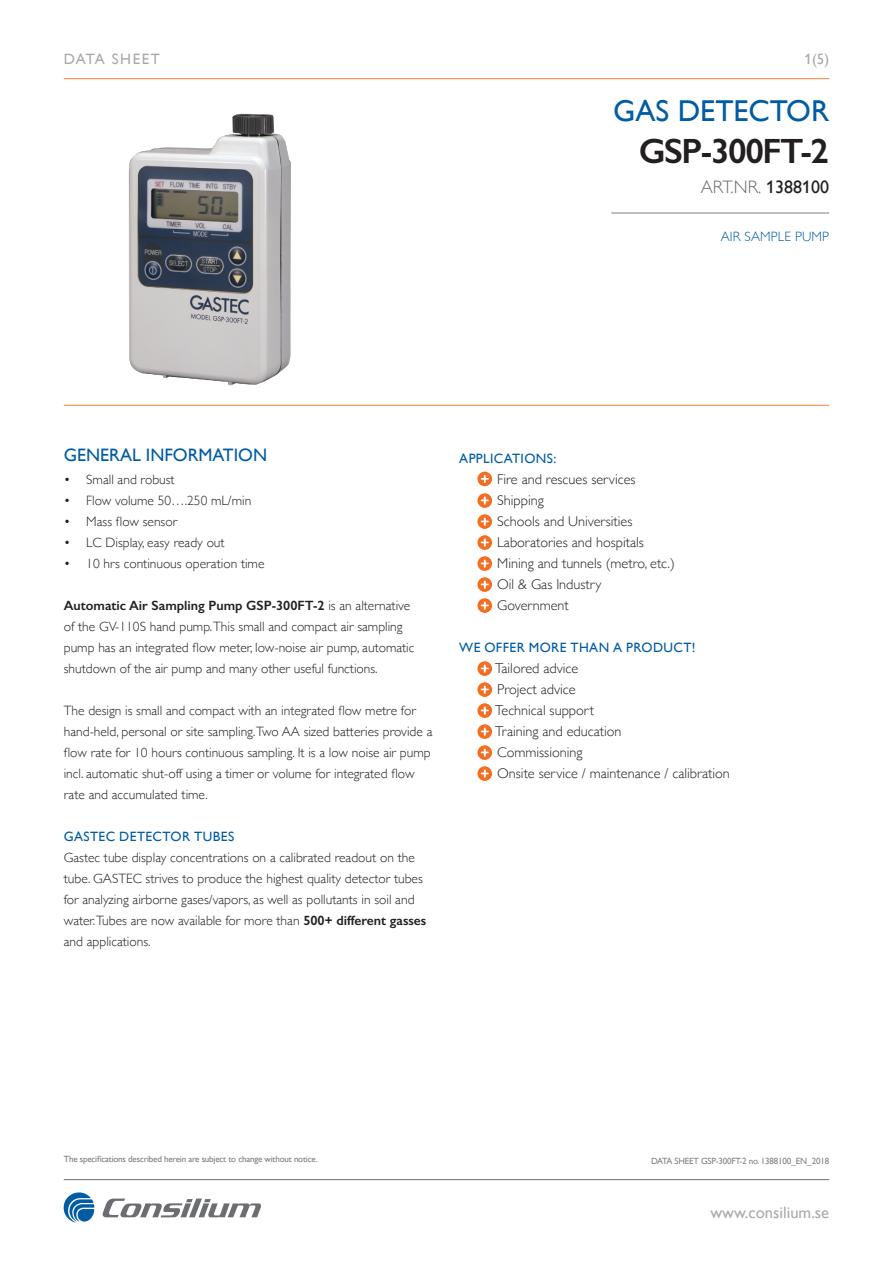
<style>
.page{position:relative;width:893px;height:1263px;background:#fff}
.page>*{position:absolute;margin:0;border:0;box-sizing:border-box;transform-origin:0 0}
.t1{font:600 35.25px "Gill Sans";letter-spacing:-.04em;color:#231f20}
.t2{font:30.15px "Gill Alt One";color:#015ca3}
.t3{font:18px "Gill Alt One";color:#015ca3}
.t4{font:300 18px "Gill Alt One";color:#6c6d70}
.t5{font:16.5px "Gill Alt One";color:#aaa}
.t6{font:15px "Gill Alt One";letter-spacing:.1em;color:#aaa}
.t7{font:300 14.25px "Gill Sans";color:#231f20}
.Broodtekst_GillSansL{font:300 13.5px/21px "Gill Sans";color:#231f20}
.Subkop_GillSansSemiB{font:13.5px "Gill Alt One";letter-spacing:.03em;color:#015ca3}
.t8{font:300 13.5px "Gill Alt One";letter-spacing:.01em;color:#015ca3}
.t9{font:9px "Gill Sans";letter-spacing:-.02em;color:#7a7c7f}
.t10{font:9px "Gill Sans";letter-spacing:-.02em;color:#818386}
.s1{font-weight:400;color:#231f20}
.s2{font-weight:600}
</style>
<div class="page">
<hr style="left:64px;top:78px;width:765px;height:1px;background:#f4833b">
<hr style="left:64px;top:405px;width:765px;height:1px;background:#f4833b">
<hr style="left:64px;top:1179px;width:765px;height:1px;background:#6c6d70">
<hr style="left:611px;top:213px;width:218px;height:1px;background:#818386">
<svg style="left:64px;top:1192px;width:30px;height:31px"></svg>
<svg style="left:103px;top:1198px;width:158px;height:19px"></svg>
<img style="left:63px;top:78px;width:315px;height:328px">
<svg style="left:477px;top:471px;width:16px;height:16px"></svg>
<div style="left:476px;top:470px;width:17px;height:18px;border:1px solid #fff;border-radius:50%"></div>
<svg style="left:481px;top:475px;width:8px;height:8px"></svg>
<svg style="left:477px;top:492px;width:16px;height:17px"></svg>
<div style="left:476px;top:492px;width:17px;height:17px;border:1px solid #fff;border-radius:50%"></div>
<svg style="left:481px;top:496px;width:8px;height:9px"></svg>
<svg style="left:477px;top:513px;width:16px;height:17px"></svg>
<div style="left:476px;top:513px;width:17px;height:17px;border:1px solid #fff;border-radius:50%"></div>
<svg style="left:481px;top:517px;width:8px;height:9px"></svg>
<svg style="left:477px;top:534px;width:16px;height:17px"></svg>
<div style="left:476px;top:534px;width:17px;height:17px;border:1px solid #fff;border-radius:50%"></div>
<svg style="left:481px;top:538px;width:8px;height:9px"></svg>
<svg style="left:477px;top:555px;width:16px;height:17px"></svg>
<div style="left:476px;top:555px;width:17px;height:17px;border:1px solid #fff;border-radius:50%"></div>
<svg style="left:481px;top:559px;width:8px;height:9px"></svg>
<svg style="left:477px;top:576px;width:16px;height:17px"></svg>
<div style="left:476px;top:576px;width:17px;height:17px;border:1px solid #fff;border-radius:50%"></div>
<svg style="left:481px;top:580px;width:8px;height:9px"></svg>
<svg style="left:477px;top:597px;width:16px;height:17px"></svg>
<div style="left:476px;top:597px;width:17px;height:17px;border:1px solid #fff;border-radius:50%"></div>
<svg style="left:481px;top:601px;width:8px;height:9px"></svg>
<svg style="left:477px;top:660px;width:16px;height:17px"></svg>
<div style="left:476px;top:660px;width:17px;height:17px;border:1px solid #fff;border-radius:50%"></div>
<svg style="left:481px;top:664px;width:8px;height:9px"></svg>
<svg style="left:477px;top:681px;width:16px;height:17px"></svg>
<div style="left:476px;top:681px;width:17px;height:17px;border:1px solid #fff;border-radius:50%"></div>
<svg style="left:481px;top:685px;width:8px;height:9px"></svg>
<svg style="left:477px;top:702px;width:16px;height:17px"></svg>
<div style="left:476px;top:702px;width:17px;height:17px;border:1px solid #fff;border-radius:50%"></div>
<svg style="left:481px;top:706px;width:8px;height:9px"></svg>
<svg style="left:477px;top:723px;width:16px;height:17px"></svg>
<div style="left:476px;top:723px;width:17px;height:17px;border:1px solid #fff;border-radius:50%"></div>
<svg style="left:481px;top:727px;width:8px;height:9px"></svg>
<svg style="left:477px;top:744px;width:16px;height:17px"></svg>
<div style="left:476px;top:744px;width:17px;height:17px;border:1px solid #fff;border-radius:50%"></div>
<svg style="left:481px;top:748px;width:8px;height:9px"></svg>
<svg style="left:477px;top:765px;width:16px;height:17px"></svg>
<div style="left:476px;top:765px;width:17px;height:17px;border:1px solid #fff;border-radius:50%"></div>
<svg style="left:481px;top:769px;width:8px;height:9px"></svg>
<p class="t6" style="left:64px;top:50px;width:98px">DATA SHEET</p>
<p class="t6" style="left:804px;top:50px;width:26px">1(5)</p>
<h2 class="t2" style="left:613px;top:93px;width:218px">GAS DETECTOR</h2>
<h1 class="t1" style="left:639px;top:130px;width:192px">GSP-300FT-2</h1>
<h3 class="t4" style="left:701px;top:177px;width:130px">ART.NR. <span class="s1">1388100</span></h3>
<p class="t8" style="left:721px;top:229px;width:110px">AIR SAMPLE PUMP</p>
<p class="t3" style="left:64px;top:445px;width:205px">GENERAL INFORMATION</p>
<p class="Broodtekst_GillSansL" style="left:64px;top:468px;width:112px">• Small and robust</p>
<p class="Broodtekst_GillSansL" style="left:64px;top:489px;width:189px">• Flow volume 50….250 mL/min</p>
<p class="Broodtekst_GillSansL" style="left:64px;top:510px;width:115px">• Mass flow sensor</p>
<p class="Broodtekst_GillSansL" style="left:64px;top:531px;width:162px">• LC Display, easy ready out</p>
<p class="Broodtekst_GillSansL" style="left:64px;top:552px;width:202px">• 10 hrs continuous operation time</p>
<p class="Broodtekst_GillSansL" style="left:64px;top:594px;width:352px"><span class="s2">Automatic Air Sampling Pump GSP-300FT-2</span> is an alternative of the GV-110S hand pump.This small and compact air sampling pump has an integrated flow meter, low-noise air pump, automatic shutdown of the air pump and many other useful functions.</p>
<p class="Broodtekst_GillSansL" style="left:64px;top:699px;width:370px">The design is small and compact with an integrated flow metre for hand-held, personal or site sampling.Two AA sized batteries provide a flow rate for 10 hours continuous sampling. It is a low noise air pump incl. automatic shut-off using a timer or volume for integrated flow rate and accumulated time.</p>
<p class="Subkop_GillSansSemiB" style="left:64px;top:828px;width:172px">GASTEC DETECTOR TUBES</p>
<p class="Broodtekst_GillSansL" style="left:64px;top:846px;width:364px">Gastec tube display concentrations on a calibrated readout on the tube. GASTEC strives to produce the highest quality detector tubes for analyzing airborne gases/vapors, as well as pollutants in soil and water.Tubes are now available for more than <span class="s2">500+ different gasses </span>and applications.</p>
<p class="Subkop_GillSansSemiB" style="left:459px;top:450px;width:99px">APPLICATIONS:</p>
<p class="t7" style="left:497px;top:468px;width:140px">Fire and rescues services</p>
<p class="t7" style="left:497px;top:489px;width:48px">Shipping</p>
<p class="t7" style="left:497px;top:510px;width:137px">Schools and Universities</p>
<p class="t7" style="left:497px;top:531px;width:148px">Laboratories and hospitals</p>
<p class="t7" style="left:497px;top:552px;width:179px">Mining and tunnels (metro, etc.)</p>
<p class="t7" style="left:497px;top:573px;width:106px">Oil &amp; Gas Industry</p>
<p class="t7" style="left:497px;top:594px;width:73px">Government</p>
<p class="Subkop_GillSansSemiB" style="left:459px;top:639px;width:238px">WE OFFER MORE THAN A PRODUCT!</p>
<p class="t7" style="left:495px;top:657px;width:85px">Tailored advice</p>
<p class="t7" style="left:497px;top:678px;width:80px">Project advice</p>
<p class="t7" style="left:495px;top:699px;width:100px">Technical support</p>
<p class="t7" style="left:495px;top:720px;width:128px">Training and education</p>
<p class="t7" style="left:497px;top:741px;width:87px">Commissioning</p>
<p class="t7" style="left:497px;top:762px;width:234px">Onsite service / maintenance / calibration</p>
<p class="t9" style="left:64px;top:1154px;width:255px">The specifications described herein are subject to change without notice.</p>
<p class="t10" style="left:651px;top:1155px;width:180px">DATA SHEET GSP-300FT-2 no. 1388100_EN_2018</p>
<p class="t5" style="left:710px;top:1203px;width:120px">www.consilium.se</p>
</div>
